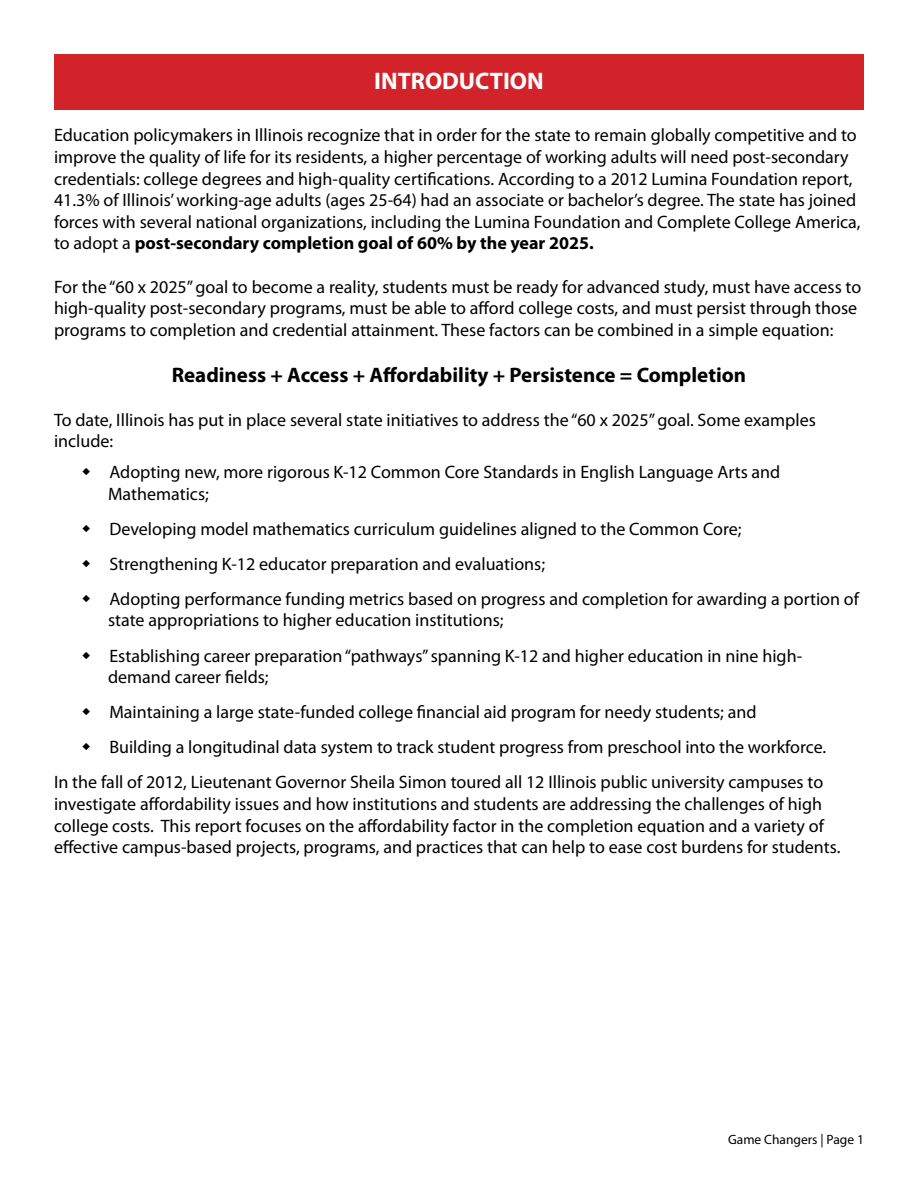
<style>
.page{position:relative;width:918px;height:1188px;background:#fff}
.page>*{position:absolute;margin:0;border:0;box-sizing:border-box;transform-origin:0 0}
.t1{font:700 24px "Myriad Pro";color:#fff}
.t2{font:700 21px "Myriad Pro";color:#000}
.t3{font:18px/21.6px "Myriad Pro";color:#000}
.t4{font:13.5px "Myriad Pro";color:#000}
.s1{font-weight:700}
</style>
<div class="page">
<div style="left:54px;top:54px;width:810px;height:56px;background:#d2232a"></div>
<h1 class="t1" style="left:374px;top:65px;width:171px">INTRODUCTION</h1>
<p class="t3" style="left:54px;top:124px;width:808px">Education policymakers in Illinois recognize that in order for the state to remain globally competitive and to improve the quality of life for its residents, a higher percentage of working adults will need post-secondary credentials: college degrees and high-quality certifications. According to a 2012 Lumina Foundation report, 41.3% of Illinois’ working-age adults (ages 25-64) had an associate or bachelor’s degree. The state has joined forces with several national organizations, including the Lumina Foundation and Complete College America, to adopt a <span class="s1">post-secondary completion goal of 60% by the year 2025.</span></p>
<p class="t3" style="left:54px;top:275px;width:809px">For the “60 x 2025” goal to become a reality, students must be ready for advanced study, must have access to high-quality post-secondary programs, must be able to afford college costs, and must persist through those programs to completion and credential attainment. These factors can be combined in a simple equation:</p>
<p class="t2" style="left:172px;top:362px;width:576px">Readiness + Access + Affordability + Persistence = Completion</p>
<p class="t3" style="left:54px;top:409px;width:763px">To date, Illinois has put in place several state initiatives to address the “60 x 2025” goal. Some examples include:</p>
<p class="t3" style="left:108px;top:461px;width:674px">Adopting new, more rigorous K-12 Common Core Standards in English Language Arts and<br>Mathematics;</p>
<p class="t3" style="left:109px;top:511px;width:751px;line-height:35.1px">Developing model mathematics curriculum guidelines aligned to the Common Core;<br>Strengthening K-12 educator preparation and evaluations;<br>Adopting performance funding metrics based on progress and completion for awarding a portion of</p>
<p class="t3" style="left:108px;top:603px;width:696px;line-height:35.1px">state appropriations to higher education institutions;<br>Establishing career preparation “pathways” spanning K-12 and higher education in nine high-</p>
<p class="t3" style="left:108px;top:666px;width:162px">demand career fields;</p>
<p class="t3" style="left:109px;top:701px;width:649px">Maintaining a large state-funded college financial aid program for needy students; and</p>
<p class="t3" style="left:109px;top:736px;width:717px">Building a longitudinal data system to track student progress from preschool into the workforce.</p>
<p class="t3" style="left:54px;top:771px;width:771px">In the fall of 2012, Lieutenant Governor Sheila Simon toured all 12 Illinois public university campuses to</p>
<p class="t3" style="left:54px;top:793px;width:786px">investigate affordability issues and how institutions and students are addressing the challenges of high college costs. This report focuses on the affordability factor in the completion equation and a variety of effective campus-based projects, programs, and practices that can help to ease cost burdens for students.</p>
<p class="t4" style="left:728px;top:1131px;width:137px">Game Changers | Page 1</p>
</div>
